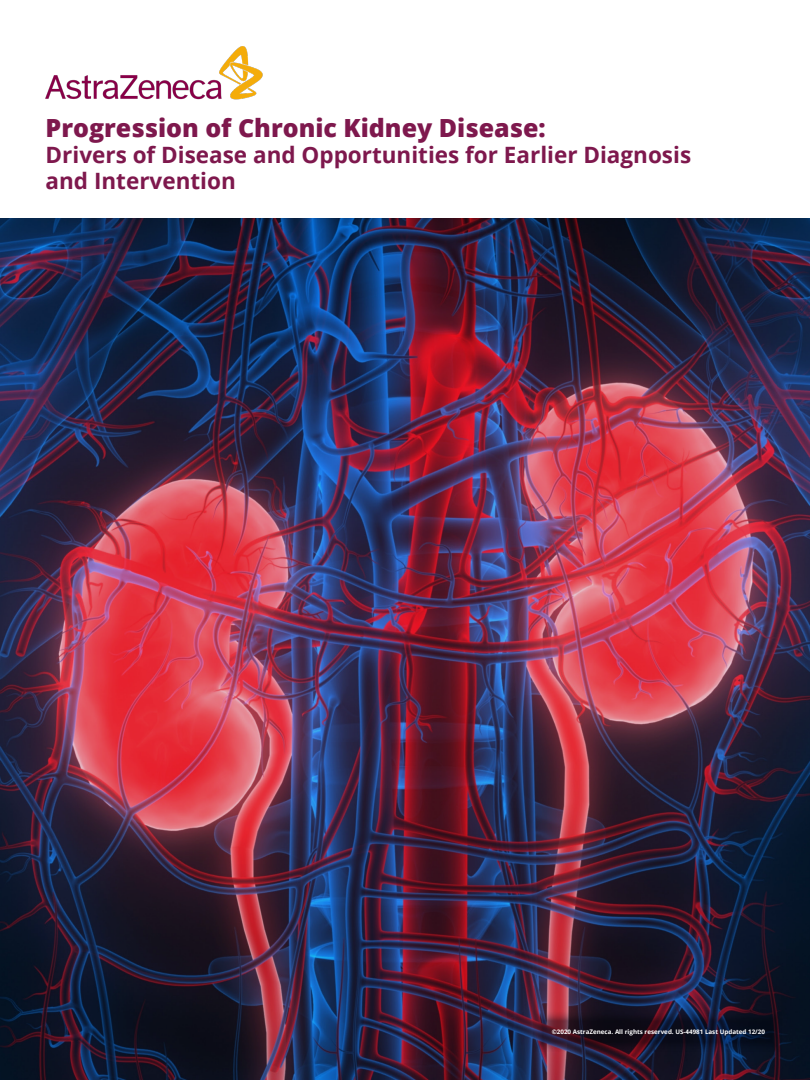
<style>
.page{position:relative;width:810px;height:1080px;background:#fff}
.page>*{position:absolute;margin:0;border:0;box-sizing:border-box;transform-origin:0 0}
.t1{font:800 25px "Open Sans";color:#7e184d}
.t2{font:700 22.5px/26.2px "Open Sans";color:#7e184d}
.t3{font:700 6.25px "Open Sans";color:#fff}
</style>
<div class="page">
<img style="left:45px;top:46px;width:218px;height:54px">
<img style="left:0;top:218px;width:810px;height:862px">
<svg style="left:532px;top:1009px;width:250px;height:44px;background:#21152a"></svg>
<p class="t1" style="left:46px;top:108px;width:502px">Progression of Chronic Kidney Disease:</p>
<p class="t2" style="left:46px;top:141px;width:647px">Drivers of Disease and Opportunities for Earlier Diagnosis and Intervention</p>
<p class="t3" style="left:552px;top:1027px;width:215px">©2020 AstraZeneca. All rights reserved. US-44981 Last Updated 12/20</p>
</div>
